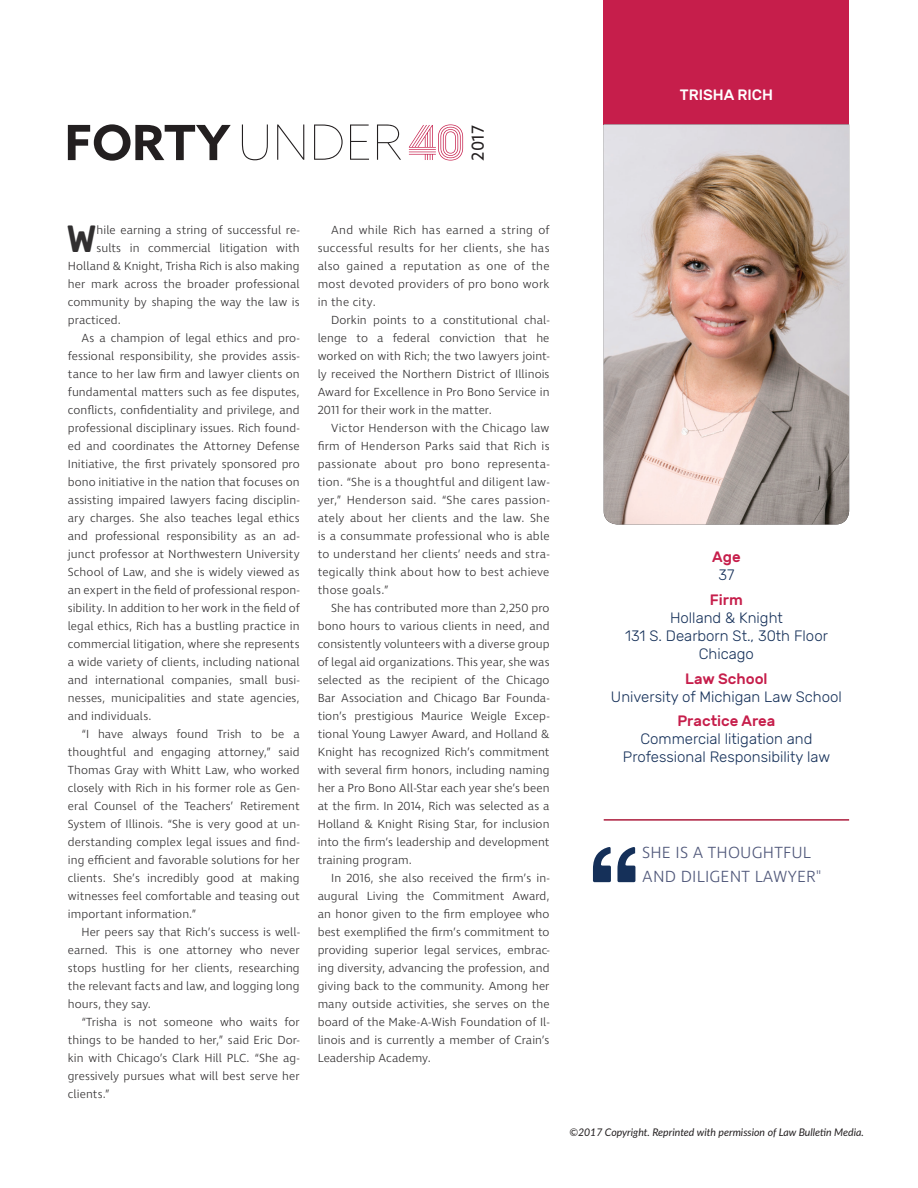
<style>
.page{position:relative;width:918px;height:1188px;background:#fff}
.page>*{position:absolute;margin:0;border:0;box-sizing:border-box;transform-origin:0 0}
.t1{font:500 37.65px "Rubik";color:#312f30}
.t2{font:16.65px "Azo Sans";color:#231f20}
.t3{font:300 16.5px/24px "Ingra";letter-spacing:.01em;color:#50587a}
.t4{font:300 15px/18px "Rubik";color:#153059;text-align:center}
.t5{font:500 15px "Rubik";color:#c61e4b}
.t6{font:500 15px "Rubik";color:#fff}
.t7{font:300 12px/18px "Ingra";letter-spacing:.005em;color:#312f30;text-align:justify}
.t8{font:italic 10.5px "Lato";color:#231f20}
</style>
<div class="page">
<svg style="left:68px;top:124px;width:163px;height:37px"></svg>
<svg style="left:242px;top:125px;width:26px;height:35px"></svg>
<svg style="left:277px;top:125px;width:27px;height:35px"></svg>
<svg style="left:314px;top:125px;width:29px;height:35px"></svg>
<svg style="left:350px;top:125px;width:19px;height:35px"></svg>
<svg style="left:377px;top:125px;width:24px;height:35px"></svg>
<svg style="left:409px;top:124px;width:54px;height:37px"></svg>
<hr style="left:604px;top:819px;width:245px;height:2px;background:#ad1d3e">
<svg style="left:593px;top:847px;width:42px;height:35px"></svg>
<div style="left:604px;top:0;width:245px;height:124px;background:#c61e4b"></div>
<img style="left:604px;top:124px;width:245px;height:400px">
<h2 class="t2" style="left:467px;top:161px;width:37px;rotate:-90deg">2017</h2>
<p class="t6" style="left:680px;top:86px;width:95px">TRISHA RICH</p>
<h1 class="t1" style="left:67px;top:218px;width:32px">W</h1>
<p class="t7" style="left:97px;top:222px;width:205px">hile earning a string of successful re-</p>
<p class="t7" style="left:97px;top:240px;width:205px">sults in commercial litigation with</p>
<p class="t7" style="left:68px;top:258px;width:233px">Holland &amp; Knight, Trisha Rich is also making</p>
<p class="t7" style="left:68px;top:276px;width:233px">her mark across the broader professional</p>
<p class="t7" style="left:68px;top:294px;width:233px">community by shaping the way the law is</p>
<p class="t7" style="left:68px;top:312px;width:55px">practiced.</p>
<p class="t7" style="left:81px;top:330px;width:220px">As a champion of legal ethics and pro-</p>
<p class="t7" style="left:68px;top:348px;width:233px">fessional responsibility, she provides assis-</p>
<p class="t7" style="left:68px;top:366px;width:233px">tance to her law firm and lawyer clients on</p>
<p class="t7" style="left:68px;top:384px;width:233px">fundamental matters such as fee disputes,</p>
<p class="t7" style="left:68px;top:402px;width:233px">conflicts, confidentiality and privilege, and</p>
<p class="t7" style="left:68px;top:420px;width:233px">professional disciplinary issues. Rich found-</p>
<p class="t7" style="left:68px;top:438px;width:233px">ed and coordinates the Attorney Defense</p>
<p class="t7" style="left:68px;top:456px;width:233px">Initiative, the first privately sponsored pro</p>
<p class="t7" style="left:68px;top:474px;width:233px">bono initiative in the nation that focuses on</p>
<p class="t7" style="left:68px;top:492px;width:233px">assisting impaired lawyers facing disciplin-</p>
<p class="t7" style="left:68px;top:510px;width:233px">ary charges. She also teaches legal ethics</p>
<p class="t7" style="left:68px;top:528px;width:233px">and professional responsibility as an ad-</p>
<p class="t7" style="left:68px;top:546px;width:233px">junct professor at Northwestern University</p>
<p class="t7" style="left:68px;top:564px;width:233px">School of Law, and she is widely viewed as</p>
<p class="t7" style="left:68px;top:582px;width:233px">an expert in the field of professional respon-</p>
<p class="t7" style="left:68px;top:600px;width:233px">sibility. In addition to her work in the field of</p>
<p class="t7" style="left:68px;top:618px;width:233px">legal ethics, Rich has a bustling practice in</p>
<p class="t7" style="left:68px;top:636px;width:233px">commercial litigation, where she represents</p>
<p class="t7" style="left:68px;top:654px;width:233px">a wide variety of clients, including national</p>
<p class="t7" style="left:68px;top:672px;width:233px">and international companies, small busi-</p>
<p class="t7" style="left:68px;top:690px;width:233px">nesses, municipalities and state agencies,</p>
<p class="t7" style="left:68px;top:708px;width:85px">and individuals.</p>
<p class="t7" style="left:81px;top:726px;width:220px">“I have always found Trish to be a</p>
<p class="t7" style="left:68px;top:744px;width:233px">thoughtful and engaging attorney,” said</p>
<p class="t7" style="left:68px;top:762px;width:233px">Thomas Gray with Whitt Law, who worked</p>
<p class="t7" style="left:68px;top:780px;width:233px">closely with Rich in his former role as Gen-</p>
<p class="t7" style="left:68px;top:798px;width:233px">eral Counsel of the Teachers’ Retirement</p>
<p class="t7" style="left:68px;top:816px;width:233px">System of Illinois. “She is very good at un-</p>
<p class="t7" style="left:68px;top:834px;width:233px">derstanding complex legal issues and find-</p>
<p class="t7" style="left:68px;top:852px;width:233px">ing efficient and favorable solutions for her</p>
<p class="t7" style="left:68px;top:870px;width:233px">clients. She’s incredibly good at making</p>
<p class="t7" style="left:68px;top:888px;width:233px">witnesses feel comfortable and teasing out</p>
<p class="t7" style="left:68px;top:906px;width:130px">important information.”</p>
<p class="t7" style="left:81px;top:924px;width:220px">Her peers say that Rich’s success is well-</p>
<p class="t7" style="left:68px;top:942px;width:233px">earned. This is one attorney who never</p>
<p class="t7" style="left:68px;top:960px;width:233px">stops hustling for her clients, researching</p>
<p class="t7" style="left:68px;top:978px;width:233px">the relevant facts and law, and logging long</p>
<p class="t7" style="left:68px;top:996px;width:85px">hours, they say.</p>
<p class="t7" style="left:81px;top:1014px;width:220px">“Trisha is not someone who waits for</p>
<p class="t7" style="left:68px;top:1032px;width:233px">things to be handed to her,” said Eric Dor-</p>
<p class="t7" style="left:68px;top:1050px;width:233px">kin with Chicago’s Clark Hill PLC. “She ag-</p>
<p class="t7" style="left:68px;top:1068px;width:233px">gressively pursues what will best serve her</p>
<p class="t7" style="left:68px;top:1086px;width:44px">clients.”</p>
<p class="t7" style="left:318px;top:222px;width:233px;text-indent:14px">And while Rich has earned a string of successful results for her clients, she has also gained a reputation as one of the most devoted providers of pro bono work in the city.</p>
<p class="t7" style="left:318px;top:312px;width:233px;text-indent:14px">Dorkin points to a constitutional chal&shy;lenge to a federal conviction that he worked on with Rich; the two lawyers joint&shy;ly received the Northern District of Illinois Award for Excellence in Pro Bono Service in 2011 for their work in the matter.</p>
<p class="t7" style="left:318px;top:420px;width:233px;text-indent:14px">Victor Henderson with the Chicago law firm of Henderson Parks said that Rich is passionate about pro bono representa&shy;tion. “She is a thoughtful and diligent law&shy;yer,” Henderson said. “She cares passion&shy;ately about her clients and the law. She is a consummate professional who is able to understand her clients’ needs and stra&shy;tegically think about how to best achieve those goals.”</p>
<p class="t7" style="left:318px;top:600px;width:233px;text-indent:14px">She has contributed more than 2,250 pro bono hours to various clients in need, and consistently volunteers with a diverse group of legal aid organizations. This year, she was selected as the recipient of the Chicago Bar Association and Chicago Bar Founda&shy;tion’s prestigious Maurice Weigle Excep&shy;tional Young Lawyer Award, and Holland &amp; Knight has recognized Rich’s commitment with several firm honors, including naming her a Pro Bono All-Star each year she’s been at the firm. In 2014, Rich was selected as a Holland &amp; Knight Rising Star, for inclusion into the firm’s leadership and development training program.</p>
<p class="t7" style="left:318px;top:870px;width:233px;text-indent:14px">In 2016, she also received the firm’s in&shy;augural Living the Commitment Award, an honor given to the firm employee who best exemplified the firm’s commitment to providing superior legal services, embrac&shy;ing diversity, advancing the profession, and giving back to the community. Among her many outside activities, she serves on the board of the Make-A-Wish Foundation of Il&shy;linois and is currently a member of Crain’s Leadership Academy.</p>
<p class="t5" style="left:712px;top:549px;width:30px">Age</p>
<p class="t4" style="left:718px;top:566px;width:17px">37</p>
<p class="t5" style="left:710px;top:591px;width:35px">Firm</p>
<p class="t4" style="left:625px;top:609px;width:204px">Holland &amp; Knight<br>131 S. Dearborn St., 30th Floor<br>Chicago</p>
<p class="t5" style="left:685px;top:670px;width:84px">Law School</p>
<p class="t4" style="left:611px;top:688px;width:232px">University of Michigan Law School</p>
<p class="t5" style="left:677px;top:713px;width:100px">Practice Area</p>
<p class="t4" style="left:623px;top:731px;width:209px">Commercial litigation and<br>Professional Responsibility law</p>
<h3 class="t3" style="left:642px;top:841px;width:181px">SHE IS A THOUGHTFUL<br>AND DILIGENT LAWYER"</h3>
<p class="t8" style="left:569px;top:1124px;width:296px">©2017 Copyright. Reprinted with permission of Law Bulletin Media.</p>
</div>
